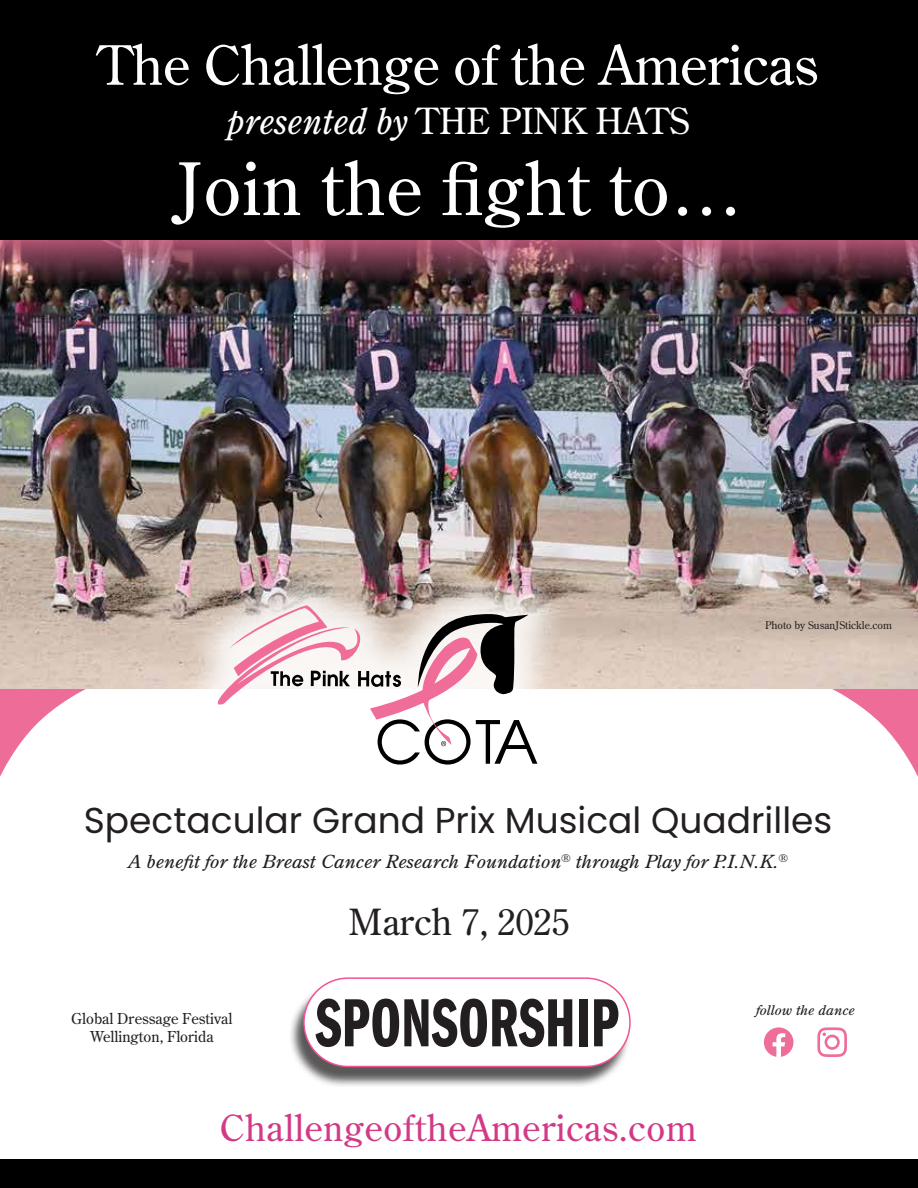
<style>
.page{position:relative;width:918px;height:1188px;background:#fff}
.page>*{position:absolute;margin:0;border:0;box-sizing:border-box;transform-origin:0 0}
.t1{font:72px "Century Old Style Std";letter-spacing:.01em;color:#fff}
.t2{font:70.5px "Franklin Gothic URW Com Dem";color:#231f20;scale:.91 1}
.t3{font:54px "Century Old Style Std";color:#fff}
.t4{font:36px "Poppins";color:#231f20}
.t5{font:36px "Century Old Style Std";letter-spacing:.02em;color:#d23a87}
.t6{font:italic 36px "Century Old Style Std";color:#fff}
.t7{font:36px "Century Old Style Std";color:#231f20}
.t8{font:italic 18px "Century Old Style Std";color:#231f20;scale:1.1 1}
.t9{font:15px/18px "Century Old Style Std";color:#231f20;text-align:center}
.t10{font:italic 13.5px "Century Old Style Std";color:#231f20;scale:1.1 1}
.t11{font:10.5px "Century Old Style Std";color:#231f20}
.s1{font-style:normal}
</style>
<div class="page">
<svg style="left:781px;top:688px;width:137px;height:89px"></svg>
<svg style="left:0;top:688px;width:137px;height:89px"></svg>
<img style="left:0;top:326px;width:918px;height:362px">
<div style="left:174px;top:562px;width:407px;height:247px;background:#fff;opacity:.84"></div>
<svg style="left:211px;top:605px;width:326px;height:160px"></svg>
<img style="left:0;top:239px;width:918px;height:87px">
<div style="left:0;top:0;width:918px;height:239px;background:#000"></div>
<div style="left:0;top:1160px;width:918px;height:28px;background:#000"></div>
<svg style="left:817px;top:1027px;width:30px;height:30px"></svg>
<svg style="left:764px;top:1027px;width:29px;height:30px"></svg>
<div style="left:288px;top:982px;width:344px;height:107px;background:#231f20;opacity:.75"></div>
<div style="left:304px;top:978px;width:326px;height:88px;background:#fff;border-radius:44px"></div>
<div style="left:303px;top:977px;width:328px;height:90px;border:2px solid #f45197;border-radius:44px"></div>
<h3 class="t3" style="left:98px;top:30px;width:722px">The Challenge of the Americas</h3>
<h3 class="t6" style="left:227px;top:99px;width:464px">presented by <span class="s1">THE PINK HATS</span></h3>
<h1 class="t1" style="left:174px;top:143px;width:570px">Join the fight to…</h1>
<p class="t11" style="left:765px;top:619px;width:128px">Photo by SusanJStickle.com</p>
<h3 class="t4" style="left:84px;top:799px;width:750px">Spectacular Grand Prix Musical Quadrilles</h3>
<p class="t8" style="left:128px;top:850px;width:601px">A benefit for the Breast Cancer Research Foundation<sup>®</sup> through Play for P.I.N.K.<sup>®</sup></p>
<p class="t9" style="left:71px;top:1009px;width:163px">Global Dressage Festival<br>Wellington, Florida</p>
<h3 class="t7" style="left:349px;top:899px;width:222px">March 7, 2025</h3>
<h2 class="t2" style="left:315px;top:974px;width:335px">SPONSORSHIP</h2>
<h3 class="t5" style="left:220px;top:1105px;width:478px">ChallengeoftheAmericas.com</h3>
<p class="t10" style="left:756px;top:1002px;width:91px">follow the dance</p>
</div>
